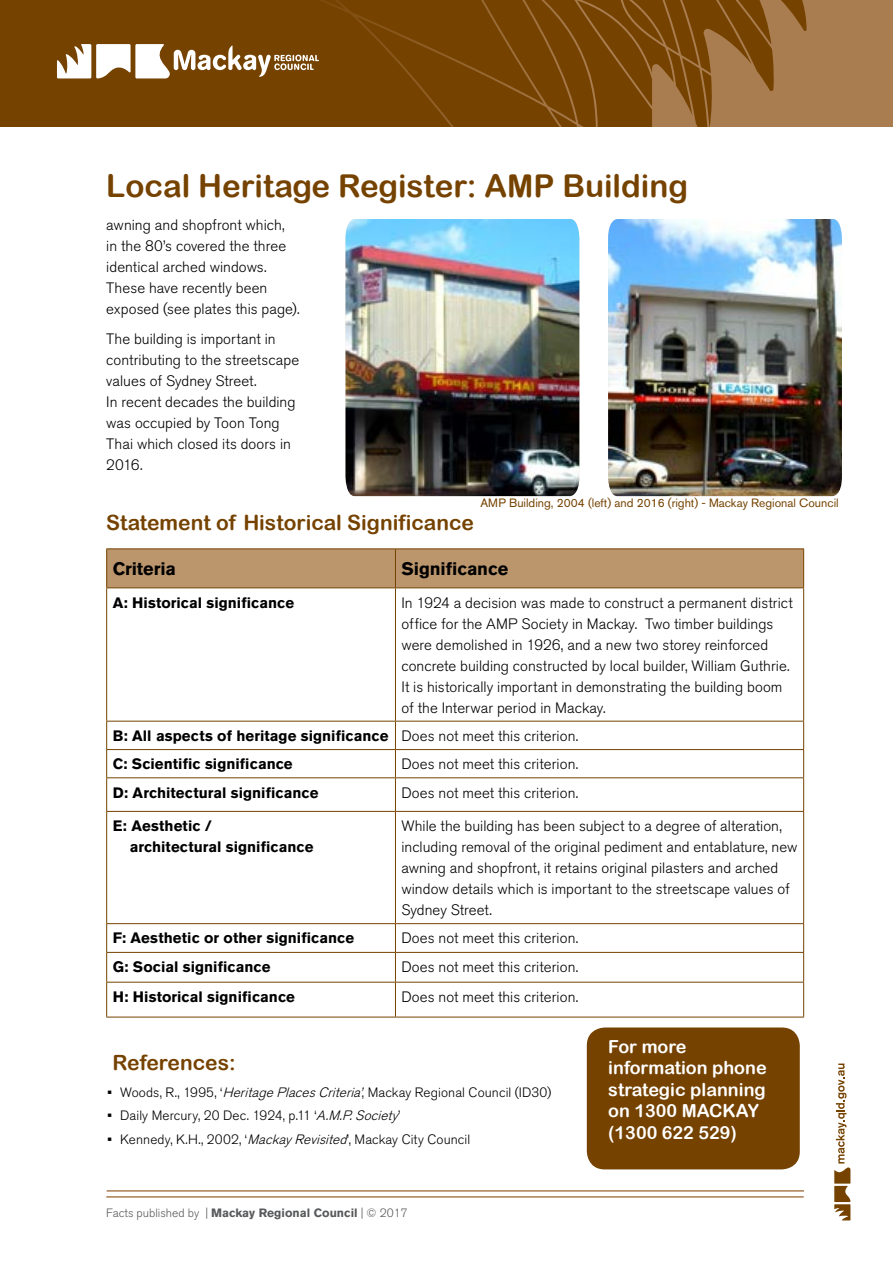
<style>
.page{position:relative;width:893px;height:1263px;background:#fff}
.page>*{position:absolute;margin:0;border:0;box-sizing:border-box;transform-origin:0 0}
.t1{font:31.5px "Arial Rounded MT Bold";color:#754200}
.t2{font:21px "Arial Rounded MT Bold";color:#754200}
.t3{font:18px/21.6px "Arial Rounded MT Bold";color:#fff}
.t4{font:700 18px "Akzidenz Grotesk BQ";letter-spacing:-.005em;color:#000}
.t5{font:300 15px/21px "Akzidenz Grotesk BQ";letter-spacing:.005em;color:#000}
.t6{font:700 15px/28.3px "Akzidenz Grotesk BQ";letter-spacing:.005em;color:#000}
.t7{font:300 13.5px "Akzidenz Grotesk BQ";letter-spacing:.005em;color:#000}
.t8{font:12px "Akzidenz Grotesk BQ";color:#754200}
.t9{font:300 12px "Akzidenz Grotesk BQ";color:#58595b}
.s1{font-weight:300}
.s2{font-weight:700}
.s3{font-style:italic}
</style>
<div class="page">
<svg style="left:834px;top:1063px;width:16px;height:157px"></svg>
<div style="left:0;top:0;width:893px;height:127px;background:#754200"></div>
<svg style="left:321px;top:0;width:572px;height:127px"></svg>
<svg style="left:57px;top:44px;width:262px;height:34px"></svg>
<hr style="left:106px;top:1196px;width:698px;height:1px;background:#a97d4f">
<hr style="left:107px;top:1190px;width:697px;height:1px;background:#a97d4f">
<img style="left:608px;top:219px;width:234px;height:277px">
<div style="left:587px;top:1027px;width:213px;height:142px;background:#754200;border-radius:18px"></div>
<img style="left:345px;top:219px;width:234px;height:277px">
<div style="left:107px;top:549px;width:696px;height:38px;background:#bb956c"></div>
<hr style="left:106px;top:548px;width:289px;height:1px;background:#754200">
<hr style="left:106px;top:549px;width:1px;height:38px;background:#754200">
<hr style="left:395px;top:548px;width:409px;height:1px;background:#754200">
<hr style="left:803px;top:549px;width:1px;height:38px;background:#754200">
<hr style="left:106px;top:588px;width:1px;height:133px;background:#754200">
<hr style="left:395px;top:587px;width:409px;height:1px;background:#754200">
<hr style="left:395px;top:588px;width:1px;height:133px;background:#754200">
<hr style="left:803px;top:588px;width:1px;height:133px;background:#754200">
<hr style="left:106px;top:721px;width:289px;height:1px;background:#754200">
<hr style="left:395px;top:721px;width:409px;height:1px;background:#754200">
<hr style="left:106px;top:749px;width:289px;height:1px;background:#754200">
<svg style="left:106px;top:721px;width:1px;height:56px"></svg>
<hr style="left:395px;top:749px;width:409px;height:1px;background:#754200">
<svg style="left:395px;top:721px;width:1px;height:56px"></svg>
<svg style="left:803px;top:721px;width:1px;height:56px"></svg>
<hr style="left:106px;top:777px;width:289px;height:1px;background:#754200">
<hr style="left:106px;top:778px;width:1px;height:33px;background:#754200">
<hr style="left:395px;top:777px;width:409px;height:1px;background:#754200">
<hr style="left:395px;top:778px;width:1px;height:33px;background:#754200">
<hr style="left:803px;top:778px;width:1px;height:33px;background:#754200">
<hr style="left:106px;top:811px;width:289px;height:1px;background:#754200">
<hr style="left:106px;top:812px;width:1px;height:111px;background:#754200">
<hr style="left:395px;top:811px;width:409px;height:1px;background:#754200">
<hr style="left:395px;top:812px;width:1px;height:111px;background:#754200">
<hr style="left:803px;top:812px;width:1px;height:111px;background:#754200">
<hr style="left:106px;top:923px;width:289px;height:1px;background:#754200">
<hr style="left:395px;top:923px;width:409px;height:1px;background:#754200">
<hr style="left:106px;top:952px;width:289px;height:1px;background:#754200">
<svg style="left:106px;top:924px;width:1px;height:58px"></svg>
<hr style="left:395px;top:952px;width:409px;height:1px;background:#754200">
<svg style="left:395px;top:924px;width:1px;height:58px"></svg>
<svg style="left:803px;top:924px;width:1px;height:58px"></svg>
<hr style="left:106px;top:982px;width:289px;height:1px;background:#754200">
<hr style="left:106px;top:982px;width:1px;height:35px;background:#754200">
<hr style="left:395px;top:982px;width:409px;height:1px;background:#754200">
<hr style="left:395px;top:982px;width:1px;height:35px;background:#754200">
<hr style="left:803px;top:982px;width:1px;height:35px;background:#754200">
<hr style="left:395px;top:549px;width:1px;height:38px;background:#754200">
<hr style="left:106px;top:587px;width:289px;height:1px;background:#754200">
<hr style="left:106px;top:1017px;width:289px;height:1px;background:#754200">
<hr style="left:395px;top:1017px;width:409px;height:1px;background:#754200">
<h1 class="t1" style="left:106px;top:167px;width:583px">Local Heritage Register: AMP Building</h1>
<p class="t5" style="left:106px;top:215px;width:195px">awning and shopfront which,<br>in the 80’s covered the three identical arched windows.<br>These have recently been exposed (see plates this page).</p>
<p class="t5" style="left:106px;top:328px;width:195px">The building is important in contributing to the streetscape values of Sydney Street.<br>In recent decades the building was occupied by Toon Tong<br>Thai which closed its doors in<br>2016.</p>
<p class="t8" style="left:480px;top:495px;width:360px">AMP Building, 2004 (left) and 2016 (right) - Mackay Regional Council</p>
<h2 class="t2" style="left:106px;top:510px;width:369px">Statement of Historical Significance</h2>
<p class="t4" style="left:113px;top:558px;width:65px">Criteria</p>
<p class="t4" style="left:401px;top:558px;width:108px">Significance</p>
<p class="t6" style="left:113px;top:588px;width:183px">A: Historical significance</p>
<p class="t5" style="left:401px;top:592px;width:393px">In 1924 a decision was made to construct a permanent district office for the AMP Society in Mackay. Two timber buildings were demolished in 1926, and a new two storey reinforced concrete building constructed by local builder, William Guthrie.<br>It is historically important in demonstrating the building boom of the Interwar period in Mackay.</p>
<p class="t6" style="left:113px;top:721px;width:467px">B: All aspects of heritage significance <span class="s1">Does not meet this criterion.<br></span>C: Scientific significance</p>
<p class="t5" style="left:401px;top:754px;width:178px">Does not meet this criterion.</p>
<p class="t6" style="left:113px;top:778px;width:207px">D: Architectural significance</p>
<p class="t5" style="left:401px;top:782px;width:178px">Does not meet this criterion.</p>
<p class="t6" style="left:130px;top:815px;width:185px;line-height:21px;text-indent:-17px">E: Aesthetic /<br>architectural significance</p>
<p class="t5" style="left:401px;top:816px;width:397px">While the building has been subject to a degree of alteration, including removal of the original pediment and entablature, new awning and shopfront, it retains original pilasters and arched window details which is important to the streetscape values of Sydney Street.</p>
<p class="t6" style="left:113px;top:924px;width:243px">F: Aesthetic or other significance</p>
<p class="t5" style="left:401px;top:928px;width:178px">Does not meet this criterion.</p>
<p class="t6" style="left:113px;top:953px;width:159px">G: Social significance</p>
<p class="t5" style="left:401px;top:957px;width:178px">Does not meet this criterion.</p>
<p class="t6" style="left:113px;top:982px;width:184px">H: Historical significance</p>
<p class="t5" style="left:401px;top:986px;width:178px">Does not meet this criterion.</p>
<h2 class="t2" style="left:113px;top:1050px;width:124px">References:</h2>
<p class="t7" style="left:107px;top:1085px;width:445px"><span class="s2">•</span> Woods, R., 1995, ‘<span class="s3">HeritagePlacesCriteria’</span>, Mackay Regional Council (ID30)</p>
<p class="t7" style="left:107px;top:1108px;width:296px"><span class="s2">•</span> Daily Mercury, 20 Dec. 1924, p.11 ‘<span class="s3">A.M.P.Society</span>’</p>
<p class="t7" style="left:107px;top:1131px;width:364px"><span class="s2">•</span> Kennedy, K.H., 2002, ‘<span class="s3">MackayRevisited</span>’, Mackay City Council</p>
<p class="t9" style="left:106px;top:1206px;width:303px">Facts published by | <span class="s2">Mackay Regional Council</span> | © 2017</p>
<p class="t3" style="left:608px;top:1035px;width:160px">For more information phone strategic planning on 1300 MACKAY (1300 622 529)</p>
</div>
